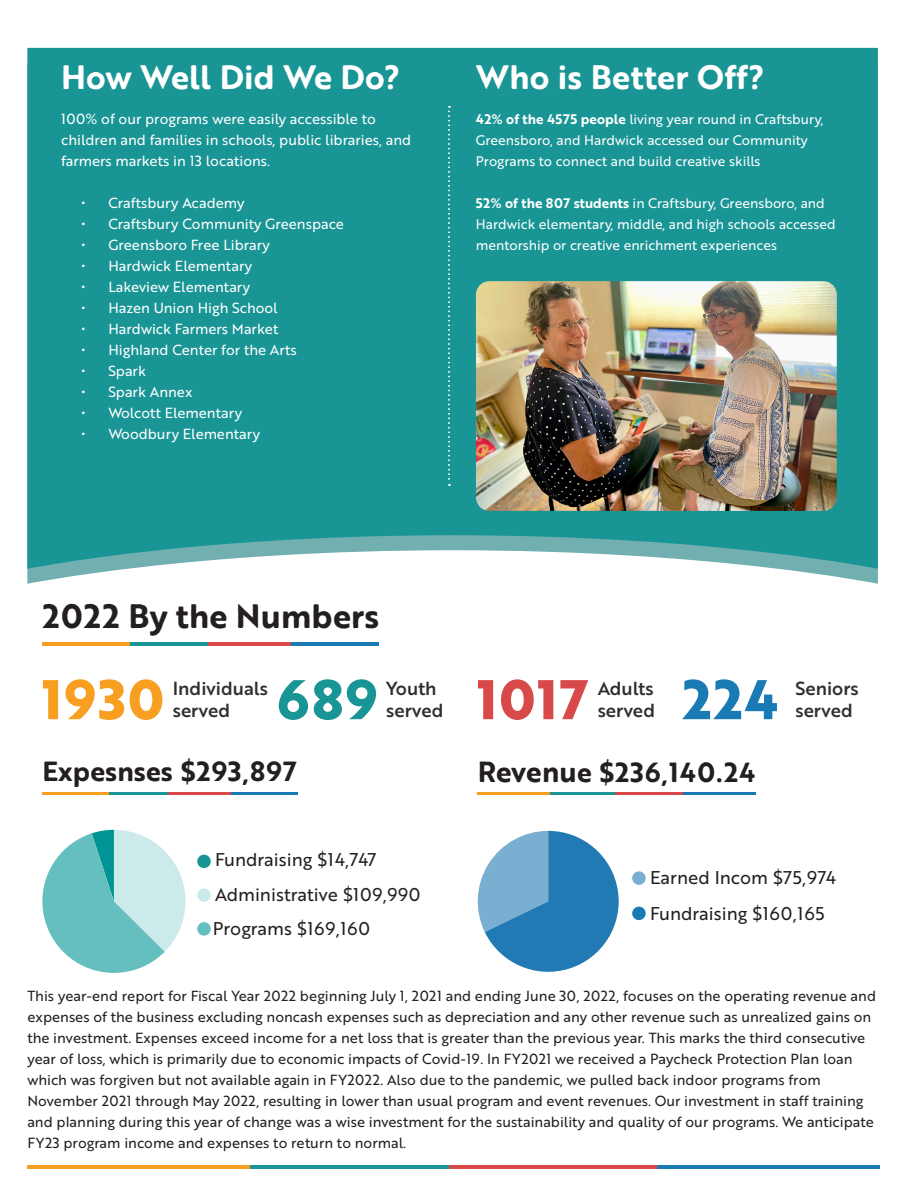
<style>
.page{position:relative;width:918px;height:1188px;background:#fff}
.page>*{position:absolute;margin:0;border:0;box-sizing:border-box;transform-origin:0 0}
.t1{font:700 54.3px "Brother 1816 Extra";color:#f89f21}
.t2{font:700 54.3px "Brother 1816 Extra";color:#d84a49}
.t3{font:700 54.3px "Brother 1816 Extra";color:#1a9595}
.t4{font:700 54.3px "Brother 1816 Extra";color:#197ab4}
.t5{font:700 33px "Brother 1816 Printed";color:#fff}
.t6{font:700 33px "Brother 1816 Printed";color:#231f20}
.t7{font:700 27px "Brother 1816 Printed";letter-spacing:.04em;color:#231f20}
.t8{font:700 27px "Brother 1816 Printed";color:#231f20}
.t9{font:18.45px/22px "Brother 1816 Medium";color:#2e2f2e}
.t10{font:18px "Brother 1816 Regular";color:#231f20}
.t11{font:14.25px/21px "Brother 1816 Regular";color:#231f20}
.t12{font:14.25px/21px "Brother 1816 Regular";color:#fff}
.t13{font:13.5px/21px "Brother 1816 Regular";color:#fff}
.s1{font-family:"Brother 1816 Bold"}
.s2{font-size:28.35px}
</style>
<div class="page">
<div style="left:27px;top:48px;width:851px;height:521px;background:#1a9595"></div>
<hr style="left:42px;top:643px;width:88px;height:3px;background:#f89f21">
<hr style="left:130px;top:643px;width:80px;height:3px;background:#1a9595">
<hr style="left:209px;top:643px;width:82px;height:3px;background:#d84a49">
<hr style="left:291px;top:643px;width:88px;height:3px;background:#197ab4">
<hr style="left:42px;top:792px;width:67px;height:3px;background:#f89f21">
<hr style="left:109px;top:792px;width:60px;height:3px;background:#1a9595">
<hr style="left:169px;top:792px;width:62px;height:3px;background:#d84a49">
<hr style="left:231px;top:792px;width:66px;height:3px;background:#197ab4">
<hr style="left:478px;top:792px;width:72px;height:3px;background:#f89f21">
<hr style="left:550px;top:792px;width:66px;height:3px;background:#1a9595">
<hr style="left:615px;top:792px;width:68px;height:3px;background:#d84a49">
<hr style="left:683px;top:792px;width:72px;height:3px;background:#197ab4">
<div style="left:197px;top:855px;width:14px;height:13px;background:#1a9595;border-radius:50%"></div>
<div style="left:197px;top:888px;width:14px;height:14px;background:#cce9ea;border-radius:50%"></div>
<div style="left:197px;top:922px;width:14px;height:14px;background:#64c0bf;border-radius:50%"></div>
<svg style="left:42px;top:830px;width:143px;height:143px"></svg>
<svg style="left:478px;top:831px;width:141px;height:141px"></svg>
<div style="left:632px;top:907px;width:14px;height:13px;background:#197bb5;border-radius:50%"></div>
<div style="left:632px;top:871px;width:14px;height:14px;background:#7aaed1;border-radius:50%"></div>
<hr style="left:27px;top:1165px;width:223px;height:3px;background:#f89f21">
<hr style="left:250px;top:1165px;width:202px;height:3px;background:#1a9595">
<hr style="left:449px;top:1165px;width:208px;height:3px;background:#d84a49">
<hr style="left:657px;top:1165px;width:223px;height:3px;background:#197ab4">
<svg style="left:448px;top:106px;width:2px;height:380px"></svg>
<img style="left:476px;top:281px;width:361px;height:230px">
<p class="t5" style="left:61px;top:52px;width:341px">How Well Did We Do?</p>
<p class="t12" style="left:61px;top:108px;width:352px">100% of our programs were easily accessible to children and families in schools, public libraries, and farmers markets in 13 locations.</p>
<p class="t12" style="left:81px;top:192px;width:165px">• Craftsbury Academy</p>
<p class="t12" style="left:81px;top:213px;width:264px">• Craftsbury Community Greenspace</p>
<p class="t12" style="left:81px;top:234px;width:190px">• Greensboro Free Library</p>
<p class="t12" style="left:81px;top:255px;width:172px">• Hardwick Elementary</p>
<p class="t12" style="left:81px;top:276px;width:170px">• Lakeview Elementary</p>
<p class="t12" style="left:81px;top:297px;width:198px">• Hazen Union High School</p>
<p class="t12" style="left:81px;top:318px;width:199px">• Hardwick Farmers Market</p>
<p class="t12" style="left:81px;top:339px;width:217px">• Highland Center for the Arts</p>
<p class="t12" style="left:81px;top:360px;width:66px">• Spark</p>
<p class="t12" style="left:81px;top:381px;width:113px">• Spark Annex</p>
<p class="t12" style="left:81px;top:402px;width:162px">• Wolcott Elementary</p>
<p class="t12" style="left:81px;top:423px;width:180px">• Woodbury Elementary</p>
<p class="t6" style="left:42px;top:591px;width:339px">2022 By the Numbers</p>
<p class="t5" style="left:476px;top:52px;width:290px">Who is Better Off?</p>
<p class="t13" style="left:476px;top:108px;width:349px"><span class="s1">42% of the 4575 people</span> living year round in Craftsbury,<br>Greensboro, and Hardwick accessed our Community<br>Programs to connect and build creative skills</p>
<p class="t13" style="left:476px;top:192px;width:361px"><span class="s1">52% of the 807 students</span> in Craftsbury, Greensboro, and<br>Hardwick elementary, middle, and high schools accessed mentorship or creative enrichment experiences</p>
<p class="t1" style="left:42px;top:658px;width:123px">1930</p>
<p class="t9" style="left:173px;top:677px;width:97px">Individuals served</p>
<p class="t3" style="left:277px;top:658px;width:102px">689</p>
<p class="t9" style="left:386px;top:677px;width:59px">Youth served</p>
<p class="t2" style="left:477px;top:658px;width:112px">1017</p>
<p class="t9" style="left:598px;top:677px;width:59px">Adults served</p>
<p class="t4" style="left:683px;top:658px;width:98px">224</p>
<p class="t9" style="left:796px;top:677px;width:65px">Seniors served</p>
<p class="t8" style="left:42px;top:751px;width:256px">Expesnses $293,897</p>
<p class="t7" style="left:478px;top:752px;width:279px"><span class="s2">Revenu</span>e $236,140.24</p>
<p class="t10" style="left:215px;top:846px;width:163px">Fundraising $14,747</p>
<p class="t10" style="left:215px;top:881px;width:207px">Administrative $109,990</p>
<p class="t10" style="left:213px;top:915px;width:159px">Programs $169,160</p>
<p class="t10" style="left:650px;top:864px;width:187px">Earned Incom $75,974</p>
<p class="t10" style="left:650px;top:900px;width:176px">Fundraising $160,165</p>
<p class="t11" style="left:27px;top:985px;width:850px">This year-end report for Fiscal Year 2022 beginning July 1, 2021 and ending June 30, 2022, focuses on the operating revenue and expenses of the business excluding noncash expenses such as depreciation and any other revenue such as unrealized gains on the investment. Expenses exceed income for a net loss that is greater than the previous year. This marks the third consecutive year of loss, which is primarily due to economic impacts of Covid-19. In FY2021 we received a Paycheck Protection Plan loan which was forgiven but not available again in FY2022. Also due to the pandemic, we pulled back indoor programs from November 2021 through May 2022, resulting in lower than usual program and event revenues. Our investment in staff training and planning during this year of change was a wise investment for the sustainability and quality of our programs. We anticipate FY23 program income and expenses to return to normal.</p>
</div>
